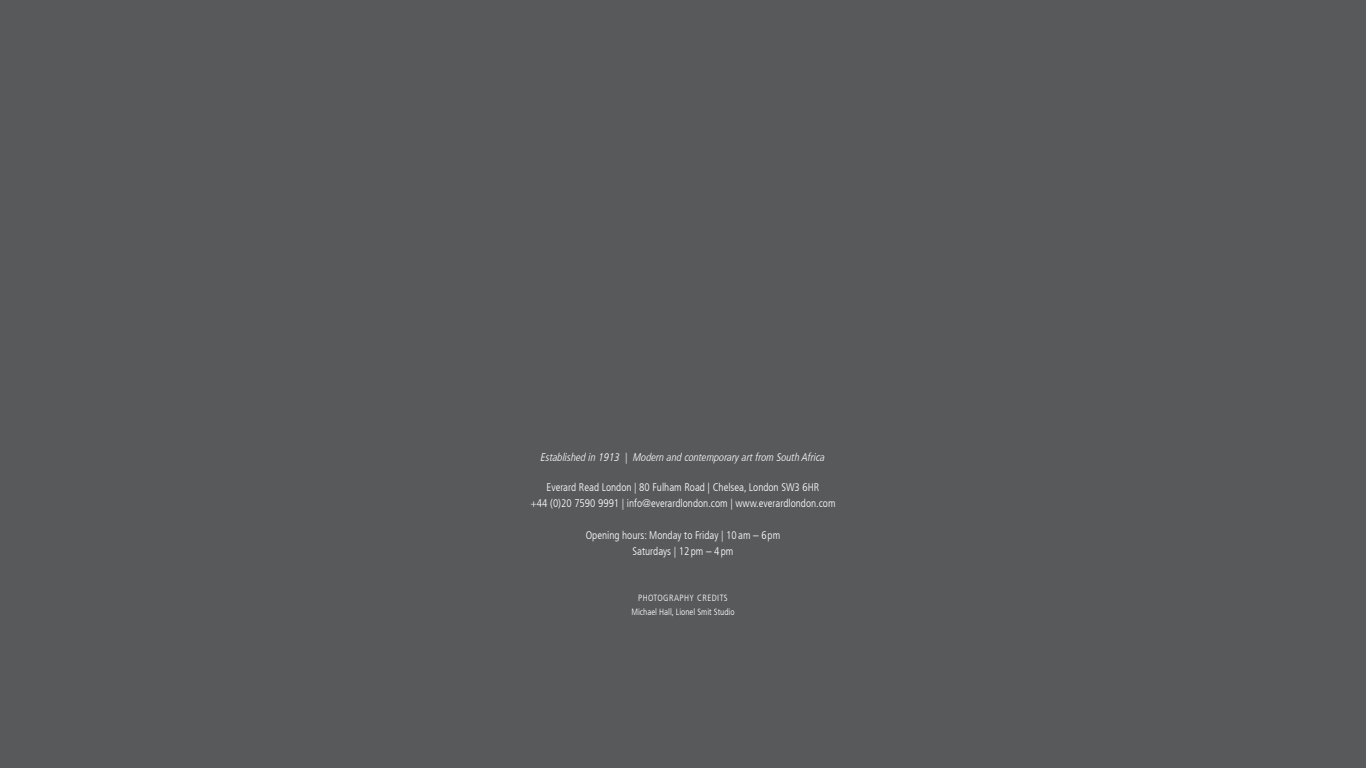
<style>
.page{position:relative;width:1366px;height:768px;background:#58595b}
.page>*{position:absolute;margin:0;border:0;box-sizing:border-box;transform-origin:0 0}
.t1{font:300 condensed 11px/16px "Frutiger LT Com";color:#fff;text-align:center}
.t2{font:italic 300 condensed 11px "Frutiger LT Com";color:#fff}
.t3{font:300 condensed 9px/14px "Frutiger LT Com";color:#fff;text-align:center}
.s1{font-style:normal}
</style>
<div class="page">
<p class="t2" style="left:541px;top:451px;width:286px">Established in 1913 <span class="s1">|</span> Modern and contemporary art from South Africa</p>
<p class="t1" style="left:530px;top:480px;width:307px">Everard Read London | 80 Fulham Road | Chelsea, London SW3 6HR<br>+44 (0)20 7590 9991 | info@everardlondon.com | www.everardlondon.com</p>
<p class="t1" style="left:586px;top:528px;width:196px">Opening hours: Monday to Friday | 10 am – 6pm<br>Saturdays | 12 pm – 4 pm</p>
<p class="t3" style="left:631px;top:591px;width:105px">PHOTOGRAPHY CREDITS<br>Michael Hall, Lionel Smit Studio</p>
</div>
